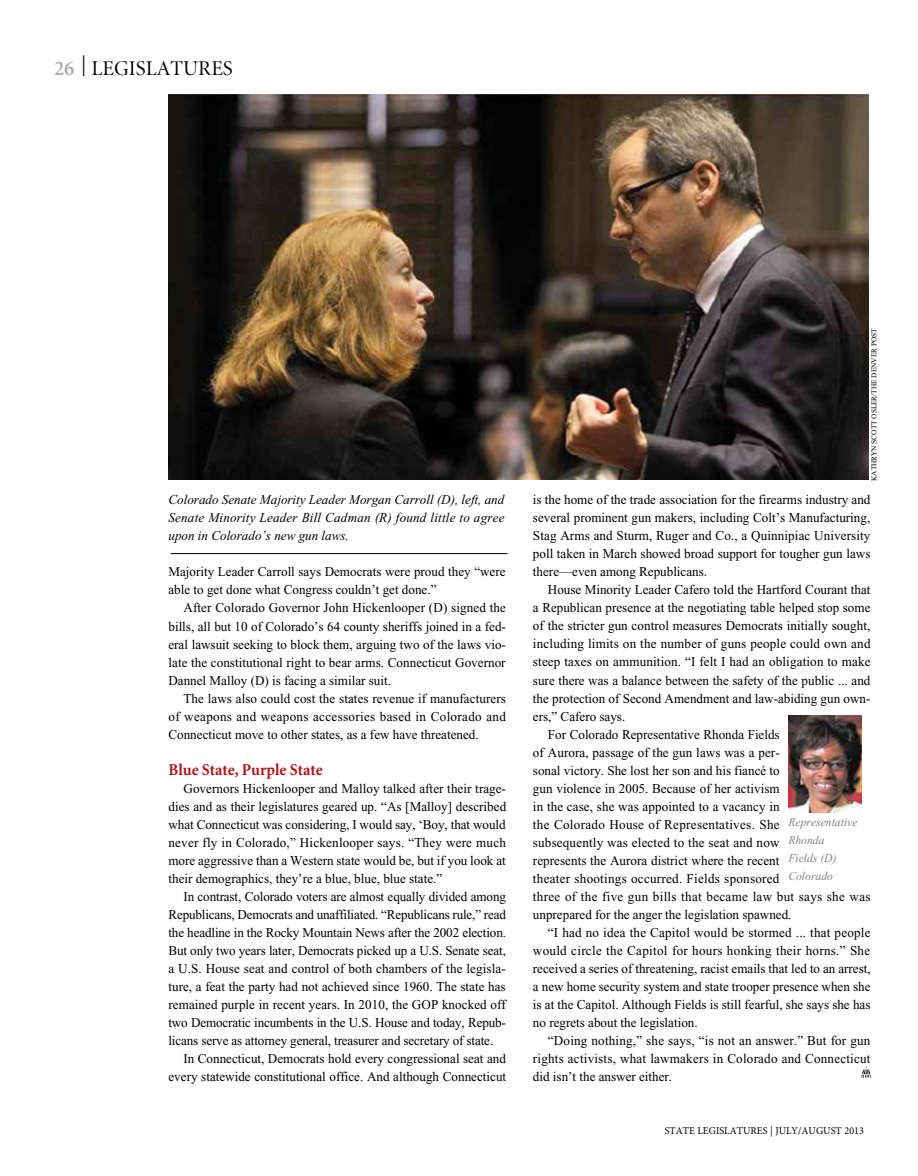
<style>
.page{position:relative;width:918px;height:1176px;background:#fff}
.page>*{position:absolute;margin:0;border:0;box-sizing:border-box;transform-origin:0 0}
.t1{font:21px "Minion Display";color:#000}
.t2{font:700 16.5px "Minion";color:#b11116}
.t3{font:13.5px/18px "Times New Roman";color:#000;text-align:justify}
.t4{font:italic 13.5px/18px "Times New Roman";letter-spacing:.015em;color:#000;text-align:justify}
.t5{font:13.5px "Times New Roman";letter-spacing:.02em;color:#000}
.t6{font:13.5px "Times New Roman";letter-spacing:.025em;color:#000}
.t7{font:italic 12px/18px "Times New Roman";color:#808285}
.t8{font:10.5px "Minion Pro";color:#000}
.t9{font:7.5px "Times New Roman";color:#000}
.s1{font-family:"Minion";font-weight:600;color:#a7a9ac}
</style>
<div class="page">
<img style="left:788px;top:715px;width:74px;height:96px">
<svg style="left:862px;top:1066px;width:9px;height:11px"></svg>
<img style="left:168px;top:94px;width:700px;height:386px">
<hr style="left:171px;top:553px;width:337px;height:1px;background:#000">
<h1 class="t1" style="left:54px;top:58px;width:180px"><span class="s1">26</span> | LEGISLATURES</h1>
<p class="t4" style="left:168px;top:491px;width:338px">Colorado Senate Majority Leader Morgan Carroll (D), left, and Senate Minority Leader Bill Cadman (R) found little to agree upon in Colorado’s new gun laws.</p>
<p class="t3" style="left:168px;top:563px;width:339px">Majority Leader Carroll says Democrats were proud they “were able to get done what Congress couldn’t get done.”</p>
<p class="t3" style="left:168px;top:599px;width:339px;text-indent:15px">After Colorado Governor John Hickenlooper (D) signed the bills, all but 10 of Colorado’s 64 county sheriffs joined in a fed&shy;eral lawsuit seeking to block them, arguing two of the laws vio&shy;late the constitutional right to bear arms. Connecticut Governor Dannel Malloy (D) is facing a similar suit.</p>
<p class="t3" style="left:168px;top:689px;width:339px;text-indent:15px">The laws also could cost the states revenue if manufacturers of weapons and weapons accessories based in Colorado and Connecticut move to other states, as a few have threatened.</p>
<p class="t2" style="left:168px;top:760px;width:156px">Blue State, Purple State</p>
<p class="t3" style="left:168px;top:779px;width:339px;text-indent:15px">Governors Hickenlooper and Malloy talked after their trage&shy;dies and as their legislatures geared up. “As [Malloy] described what Connecticut was considering, I would say, ‘Boy, that would never fly in Colorado,” Hickenlooper says. “They were much more aggressive than a Western state would be, but if you look at their demographics, they’re a blue, blue, blue state.”</p>
<p class="t3" style="left:183px;top:887px;width:324px">In contrast, Colorado voters are almost equally divided among</p>
<p class="t3" style="left:168px;top:905px;width:339px">Republicans, Democrats and unaffiliated. “Republicans rule,” read</p>
<p class="t3" style="left:168px;top:922px;width:339px">the headline in the Rocky Mountain News after the 2002 election.</p>
<p class="t3" style="left:168px;top:940px;width:339px">But only two years later, Democrats picked up a U.S. Senate seat,</p>
<p class="t3" style="left:168px;top:958px;width:339px">a U.S. House seat and control of both chambers of the legisla-</p>
<p class="t3" style="left:168px;top:977px;width:339px">ture, a feat the party had not achieved since 1960. The state has</p>
<p class="t3" style="left:168px;top:995px;width:339px">remained purple in recent years. In 2010, the GOP knocked off</p>
<p class="t3" style="left:168px;top:1013px;width:339px">two Democratic incumbents in the U.S. House and today, Repub-</p>
<p class="t3" style="left:168px;top:1031px;width:326px">licans serve as attorney general, treasurer and secretary of state.</p>
<p class="t3" style="left:183px;top:1049px;width:324px">In Connecticut, Democrats hold every congressional seat and</p>
<p class="t3" style="left:168px;top:1067px;width:339px">every statewide constitutional office. And although Connecticut</p>
<p class="t9" style="left:870px;top:481px;width:154px;rotate:-90deg">KATHRYN SCOTT OSLER/THE DENVER POST</p>
<p class="t3" style="left:533px;top:491px;width:339px">is the home of the trade association for the firearms industry and several prominent gun makers, including Colt’s Manufacturing, Stag Arms and Sturm, Ruger and Co., a Quinnipiac University poll taken in March showed broad support for tougher gun laws there—even among Republicans.</p>
<p class="t3" style="left:548px;top:580px;width:324px">House Minority Leader Cafero told the Hartford Courant that</p>
<p class="t3" style="left:533px;top:598px;width:339px">a Republican presence at the negotiating table helped stop some</p>
<p class="t3" style="left:533px;top:616px;width:339px">of the stricter gun control measures Democrats initially sought,</p>
<p class="t3" style="left:533px;top:634px;width:339px">including limits on the number of guns people could own and</p>
<p class="t3" style="left:533px;top:652px;width:339px">steep taxes on ammunition. “I felt I had an obligation to make</p>
<p class="t3" style="left:533px;top:670px;width:339px">sure there was a balance between the safety of the public ... and</p>
<p class="t3" style="left:533px;top:688px;width:339px">the protection of Second Amendment and law-abiding gun own-</p>
<p class="t3" style="left:533px;top:707px;width:94px">ers,” Cafero says.</p>
<p class="t3" style="left:548px;top:725px;width:233px">For Colorado Representative Rhonda Fields</p>
<p class="t3" style="left:533px;top:743px;width:248px">of Aurora, passage of the gun laws was a per-</p>
<p class="t3" style="left:533px;top:761px;width:248px">sonal victory. She lost her son and his fiancé to</p>
<p class="t3" style="left:533px;top:779px;width:248px">gun violence in 2005. Because of her activism</p>
<p class="t3" style="left:533px;top:797px;width:248px">in the case, she was appointed to a vacancy in</p>
<p class="t6" style="left:533px;top:816px;width:248px">the Colorado House of Representatives. She</p>
<p class="t3" style="left:533px;top:833px;width:248px">subsequently was elected to the seat and now</p>
<p class="t3" style="left:533px;top:851px;width:248px">represents the Aurora district where the recent</p>
<p class="t5" style="left:533px;top:870px;width:248px">theater shootings occurred. Fields sponsored</p>
<p class="t6" style="left:533px;top:888px;width:339px">three of the five gun bills that became law but says she was</p>
<p class="t3" style="left:533px;top:904px;width:260px">unprepared for the anger the legislation spawned.</p>
<p class="t3" style="left:548px;top:922px;width:324px">“I had no idea the Capitol would be stormed ... that people</p>
<p class="t5" style="left:533px;top:942px;width:339px">would circle the Capitol for hours honking their horns.” She</p>
<p class="t3" style="left:533px;top:958px;width:339px">received a series of threatening, racist emails that led to an arrest,</p>
<p class="t3" style="left:533px;top:976px;width:339px">a new home security system and state trooper presence when she</p>
<p class="t3" style="left:533px;top:994px;width:339px">is at the Capitol. Although Fields is still fearful, she says she has</p>
<p class="t3" style="left:533px;top:1012px;width:166px">no regrets about the legislation.</p>
<p class="t3" style="left:548px;top:1030px;width:324px">“Doing nothing,” she says, “is not an answer.” But for gun</p>
<p class="t3" style="left:533px;top:1048px;width:339px">rights activists, what lawmakers in Colorado and Connecticut</p>
<p class="t3" style="left:533px;top:1066px;width:141px">did isn’t the answer either.</p>
<p class="t7" style="left:788px;top:812px;width:71px">Representative<br>Rhonda<br>Fields (D)<br>Colorado</p>
<p class="t8" style="left:665px;top:1123px;width:201px">STATE LEGISLATURES | JULY/AUGUST 2013</p>
</div>
